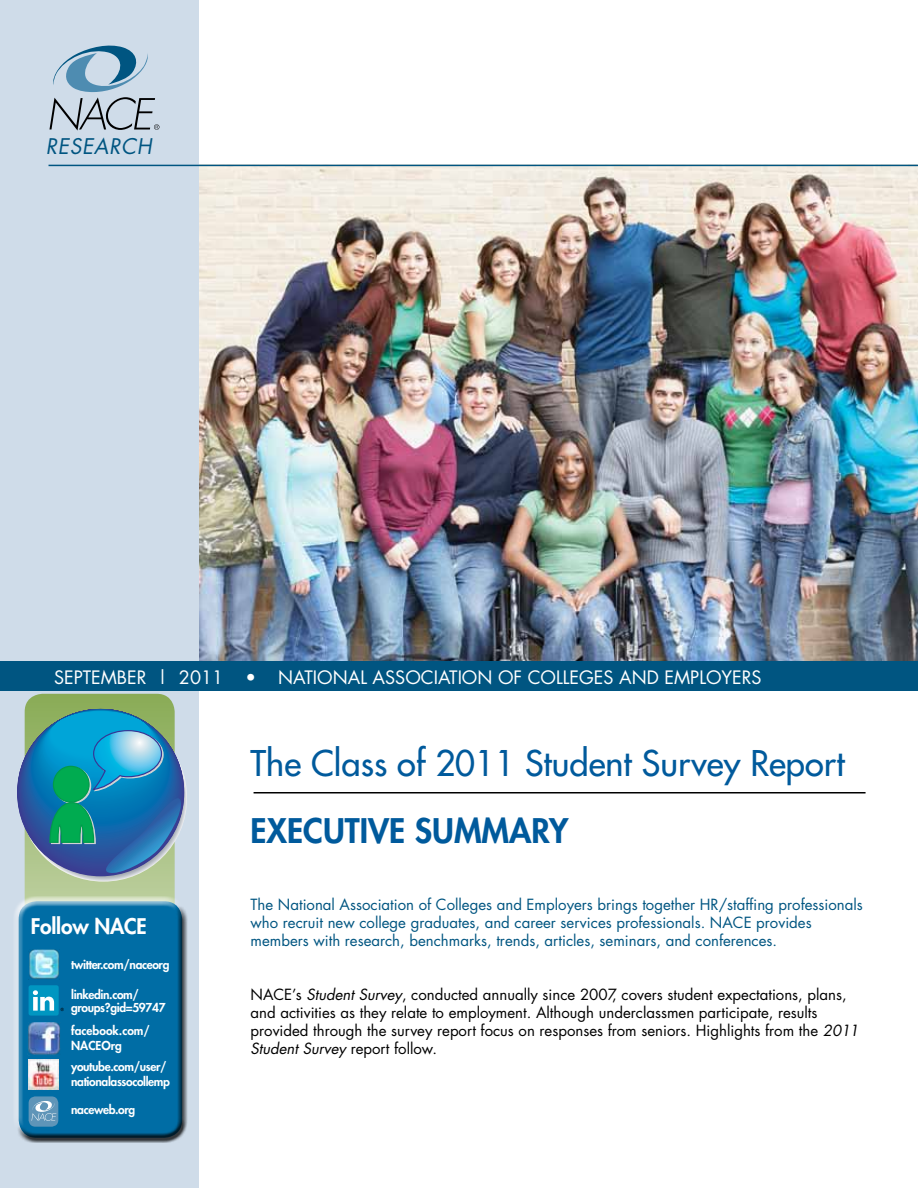
<style>
.page{position:relative;width:918px;height:1188px;background:#fff}
.page>*{position:absolute;margin:0;border:0;box-sizing:border-box;transform-origin:0 0}
.t1{font:34.5px "Futura";color:#005a9c}
.t2{font:800 33px "Futura";color:#005a9c}
.t3{font:800 21px "Futura";letter-spacing:-.01em;color:#fff}
.t4{font:italic 21px "Futura";letter-spacing:.03em;color:#005581}
.t5{font:18px "Futura";color:#fff}
.t6{font:15px/18px "Futura";color:#000}
.t7{font:15px/18px "Futura";color:#005581}
.t8{font:800 12px/13.5px "Futura";letter-spacing:-.03em;color:#fff}
.t9{font:800 12px/14.4px "Futura";color:#fff}
.s1{font-style:italic}
</style>
<div class="page">
<img style="left:198px;top:164px;width:720px;height:497px">
<div style="left:0;top:0;width:198px;height:1188px;background:#cfdce9"></div>
<div style="left:0;top:661px;width:918px;height:29px;background:#005581"></div>
<svg style="left:49px;top:45px;width:110px;height:86px"></svg>
<svg style="left:25px;top:694px;width:150px;height:202px;background:#7ca488"></svg>
<div style="left:51px;top:712px;width:99px;height:43px;background:#00a5d8;border-radius:50%"></div>
<svg style="left:49px;top:729px;width:135px;height:147px;background:#328fae"></svg>
<div style="left:14px;top:896px;width:170px;height:236px;background:#fff;opacity:.75"></div>
<div style="left:17px;top:906px;width:171px;height:237px;background:#000;opacity:.75"></div>
<div style="left:29px;top:985px;width:30px;height:31px;background:#0096c1;border-radius:2px"></div>
<svg style="left:33px;top:990px;width:21px;height:21px"></svg>
<svg style="left:60px;top:1008px;width:4px;height:3px"></svg>
<img style="left:29px;top:949px;width:31px;height:31px">
<div style="left:29px;top:1096px;width:29px;height:31px;background:#5f95b8;border-radius:7px"></div>
<svg style="left:32px;top:1101px;width:24px;height:20px"></svg>
<img style="left:28px;top:1059px;width:30px;height:30px">
<hr style="left:49px;top:165px;width:869px;height:1px;background:#005581">
<hr style="left:254px;top:792px;width:612px;height:2px;background:#000">
<img style="left:27px;top:1022px;width:33px;height:33px">
<h3 class="t4" style="left:46px;top:132px;width:108px">Research</h3>
<p class="t5" style="left:54px;top:665px;width:709px">SEPTEMBER | 2011 • NATIONAL ASSOCIATION OF COLLEGES AND EMPLOYERS</p>
<h3 class="t3" style="left:31px;top:912px;width:118px">Follow NACE</h3>
<p class="t8" style="left:71px;top:957px;width:100px">twitter.com/naceorg</p>
<p class="t8" style="left:71px;top:987px;width:96px">linkedin.com/ groups?gid=59747</p>
<p class="t9" style="left:71px;top:1024px;width:80px">facebook.com/<br>NACEOrg</p>
<p class="t8" style="left:71px;top:1059px;width:100px;line-height:15px">youtube.com/user/ nationalassocollemp</p>
<p class="t8" style="left:71px;top:1103px;width:66px">naceweb.org</p>
<h1 class="t1" style="left:251px;top:741px;width:596px">The Class of 2011 Student Survey Report</h1>
<h2 class="t2" style="left:251px;top:808px;width:320px">exec utive summary</h2>
<p class="t7" style="left:251px;top:895px;width:614px">The National Association of Colleges and Employers brings together HR/staffing professionals who recruit new college graduates, and career services professionals. NACE provides members with research, benchmarks, trends, articles, seminars, and conferences.</p>
<p class="t6" style="left:251px;top:985px;width:610px">NACE’s <span class="s1">Student Survey</span>, conducted annually since 2007, covers student expectations, plans, and activities as they relate to employment. Although underclassmen participate, results provided through the survey report focus on responses from seniors. Highlights from the <span class="s1">2011<br>Student Survey</span> report follow.</p>
</div>
